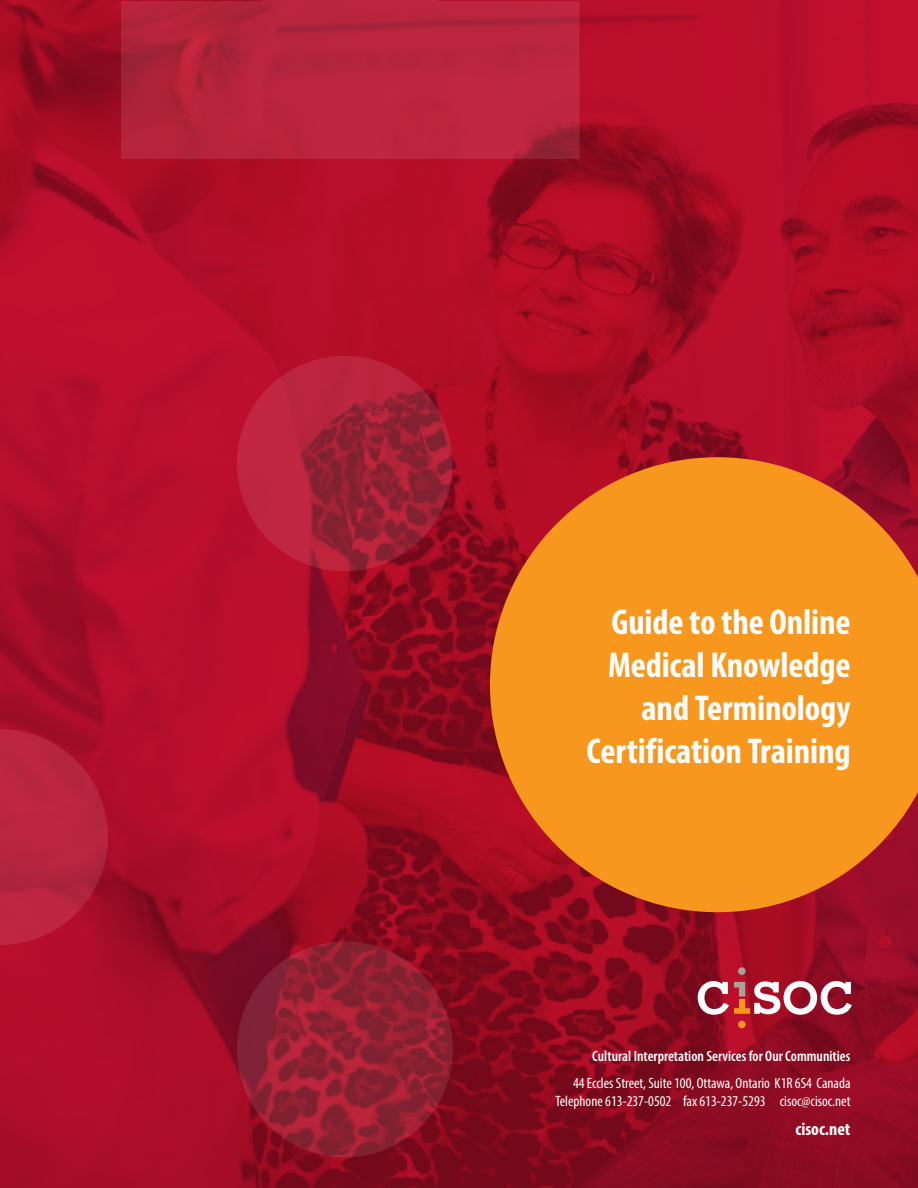
<style>
.page{position:relative;width:918px;height:1188px;background:#fff}
.page>*{position:absolute;margin:0;border:0;box-sizing:border-box;transform-origin:0 0}
.t1{font:700 condensed 36px/43.2px "Myriad Pro";letter-spacing:-.005em;color:#fff;text-align:right}
.t2{font:700 condensed 18px "Myriad Pro";color:#fff}
.t3{font:condensed 15px "Myriad Pro";color:#fff}
.t4{font:600 condensed 15px "Myriad Pro";color:#fff}
</style>
<div class="page">
<img style="left:0;top:0;width:918px;height:1188px">
<svg style="left:490px;top:457px;width:428px;height:455px;background:#e67d1e"></svg>
<div style="left:738px;top:967px;width:8px;height:8px;background:#aba095;border-radius:50%"></div>
<div style="left:738px;top:1021px;width:8px;height:7px;background:#f7971d;border-radius:50%"></div>
<svg style="left:698px;top:981px;width:154px;height:34px"></svg>
<svg style="left:0;top:729px;width:108px;height:216px;background:#b51f3a"></svg>
<svg style="left:237px;top:941px;width:216px;height:216px;background:#922134"></svg>
<svg style="left:237px;top:356px;width:215px;height:215px;background:#a72339"></svg>
<svg style="left:121px;top:0;width:459px;height:159px;background:#b7243c"></svg>
<p class="t1" style="left:608px;top:599px;width:244px">Guide to the Online<br>Medical Knowledge and Terminology</p>
<p class="t1" style="left:587px;top:729px;width:265px">Certification Training</p>
<p class="t4" style="left:592px;top:1048px;width:260px">Cultural Interpretation Services for Our Communities</p>
<p class="t3" style="left:573px;top:1074px;width:279px">44 Eccles Street, Suite 100, Ottawa, Ontario K1R 6S4 Canada</p>
<p class="t3" style="left:555px;top:1092px;width:297px">Telephone 613-237-0502 fax 613-237-5293 cisoc@cisoc.net</p>
<p class="t2" style="left:796px;top:1117px;width:56px">cisoc.net</p>
</div>
